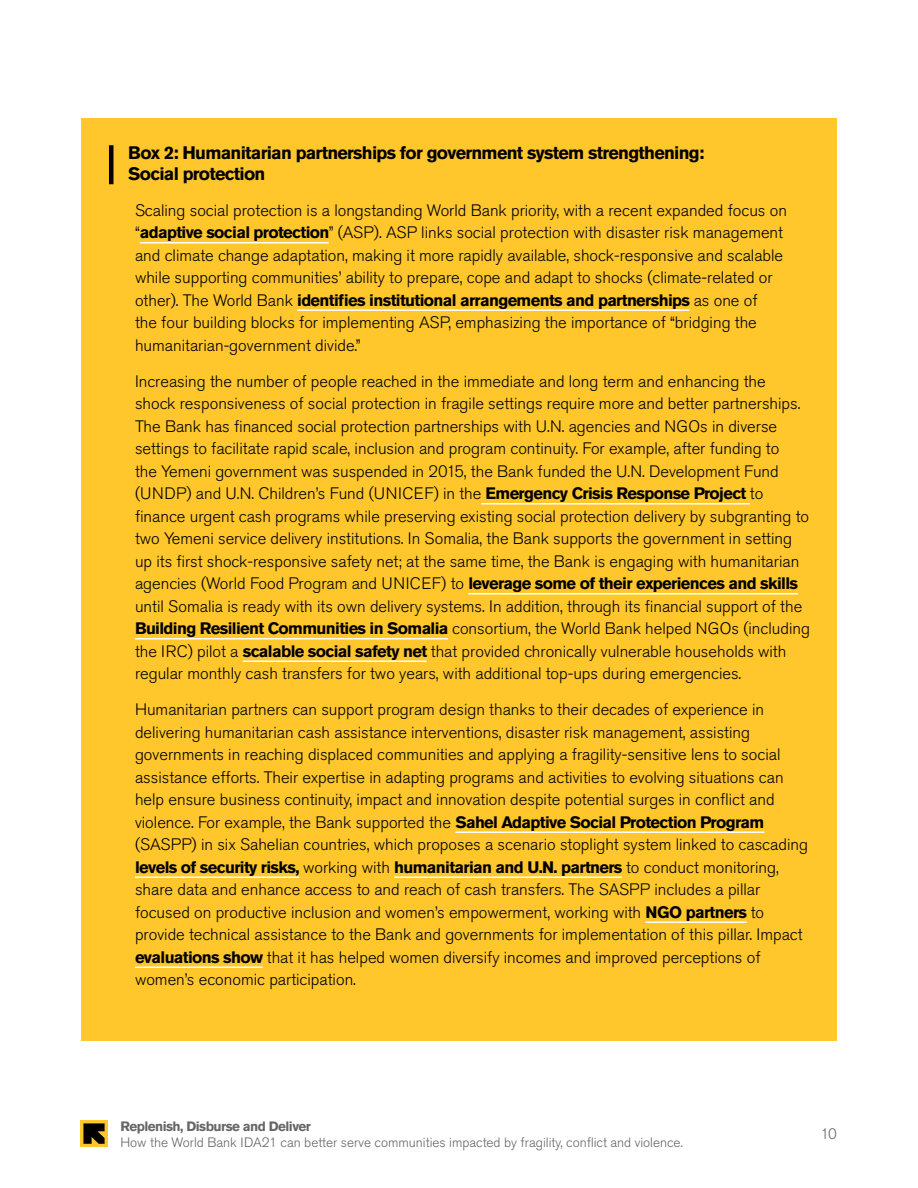
<style>
.page{position:relative;width:918px;height:1188px;background:#fff}
.page>*{position:absolute;margin:0;border:0;box-sizing:border-box;transform-origin:0 0}
.t1{font:700 18px/21px "Akzidenz Grotesk Std";letter-spacing:-.04em;color:#000}
.t2{font:300 16.5px/22.5px "Akzidenz Grotesk Std";color:#000}
.t3{font:300 15px "Akzidenz Grotesk Std";color:#666}
.t4{font:300 13.5px "Akzidenz Grotesk Std";color:#666}
.t5{font:700 13.5px "Akzidenz Grotesk Std";letter-spacing:-.04em;color:#666}
.s1{font-weight:700}
</style>
<div class="page">
<img style="left:81px;top:1120px;width:26px;height:27px">
<div style="left:81px;top:118px;width:756px;height:923px;background:#ffc72c"></div>
<hr style="left:109px;top:145px;width:4px;height:39px;background:#000">
<hr style="left:140px;top:242px;width:189px;height:2px;background:#fff">
<hr style="left:297px;top:310px;width:392px;height:1px;background:#fff">
<hr style="left:481px;top:503px;width:269px;height:2px;background:#fff">
<hr style="left:468px;top:593px;width:330px;height:2px;background:#fff">
<hr style="left:135px;top:638px;width:313px;height:2px;background:#fff">
<hr style="left:243px;top:661px;width:184px;height:1px;background:#fff">
<hr style="left:455px;top:832px;width:309px;height:1px;background:#fff">
<hr style="left:135px;top:877px;width:164px;height:1px;background:#fff">
<hr style="left:394px;top:877px;width:228px;height:1px;background:#fff">
<hr style="left:645px;top:922px;width:101px;height:1px;background:#fff">
<hr style="left:135px;top:967px;width:128px;height:1px;background:#fff">
<p class="t1" style="left:128px;top:142px;width:578px">Box 2: Humanitarian partnerships for government system strengthening:<br>Social protection</p>
<p class="t2" style="left:135px;top:199px;width:653px">Scaling social protection is a longstanding World Bank priority, with a recent expanded focus on “<span class="s1">adaptive social protection</span>” (ASP). ASP links social protection with disaster risk management and climate change adaptation, making it more rapidly available, shock-responsive and scalable while supporting communities’ ability to prepare, cope and adapt to shocks (climate-related or other). The World Bank <span class="s1">identifies institutional arrangements and partnerships</span> as one of<br>the four building blocks for implementing ASP, emphasizing the importance of “bridging the humanitarian-government divide.”</p>
<p class="t2" style="left:135px;top:370px;width:676px">Increasing the number of people reached in the immediate and long term and enhancing the shock responsiveness of social protection in fragile settings require more and better partnerships.<br>The Bank has financed social protection partnerships with U.N. agencies and NGOs in diverse settings to facilitate rapid scale, inclusion and program continuity. For example, after funding to<br>the Yemeni government was suspended in 2015, the Bank funded the U.N. Development Fund (UNDP) and U.N. Children’s Fund (UNICEF) in the <span class="s1">Emergency Crisis Response Project</span> to finance urgent cash programs while preserving existing social protection delivery by subgranting to two Yemeni service delivery institutions. In Somalia, the Bank supports the government in setting up its first shock-responsive safety net; at the same time, the Bank is engaging with humanitarian agencies (World Food Program and UNICEF) to <span class="s1">leverage some of their experiences and skills </span>until Somalia is ready with its own delivery systems. In addition, through its financial support of the <span class="s1">Building Resilient Communities in Somalia</span> consortium, the World Bank helped NGOs (including the IRC) pilot a <span class="s1">scalable social safety net</span> that provided chronically vulnerable households with regular monthly cash transfers for two years, with additional top-ups during emergencies.</p>
<p class="t2" style="left:135px;top:699px;width:675px">Humanitarian partners can support program design thanks to their decades of experience in delivering humanitarian cash assistance interventions, disaster risk management, assisting governments in reaching displaced communities and applying a fragility-sensitive lens to social assistance efforts. Their expertise in adapting programs and activities to evolving situations can help ensure business continuity, impact and innovation despite potential surges in conflict and violence. For example, the Bank supported the <span class="s1">Sahel Adaptive Social Protection Program </span>(SASPP) in six Sahelian countries, which proposes a scenario stoplight system linked to cascading <span class="s1">levels of security risks,</span> working with <span class="s1">humanitarian and U.N. partners</span> to conduct monitoring, share data and enhance access to and reach of cash transfers. The SASPP includes a pillar focused on productive inclusion and women’s empowerment, working with <span class="s1">NGO partners</span> to provide technical assistance to the Bank and governments for implementation of this pillar. Impact <span class="s1">evaluations show</span> that it has helped women diversify incomes and improved perceptions of women’s economic participation.</p>
<p class="t5" style="left:120px;top:1118px;width:192px">Replenish, Disburse and Deliver</p>
<p class="t4" style="left:120px;top:1135px;width:564px">How the World Bank IDA21 can better serve communities impacted by fragility, conflict and violence.</p>
<p class="t3" style="left:821px;top:1126px;width:18px">10</p>
</div>
